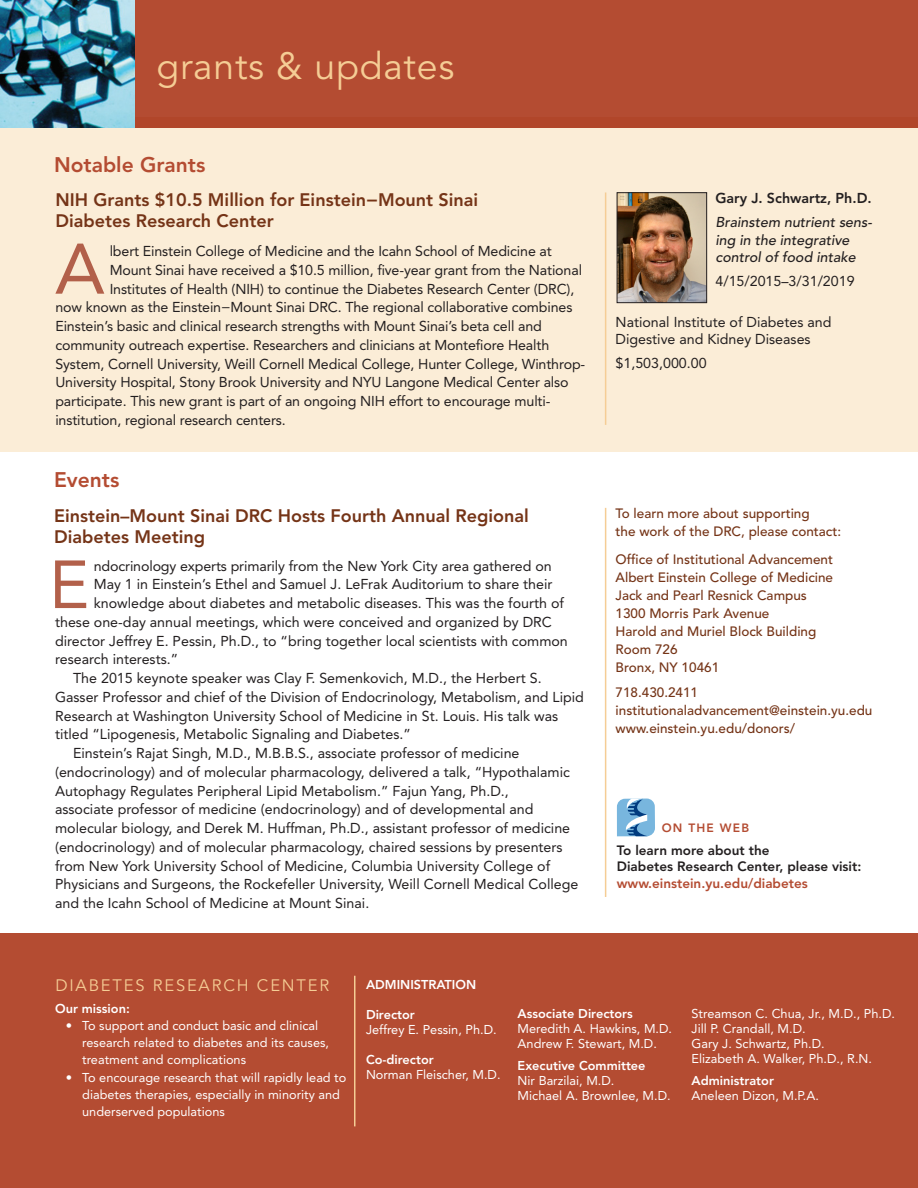
<style>
.page{position:relative;width:918px;height:1188px;background:#fff}
.page>*{position:absolute;margin:0;border:0;box-sizing:border-box;transform-origin:0 0}
.t1{font:70.8px "Avenir";color:#b2604a}
.t2{font:67.2px "Avenir";color:#b2604a}
.t3{font:37.5px "Avenir";letter-spacing:.02em;color:#f5cd95}
.t4{font:800 21px "Avenir";color:#b44c32}
.Faculty_Name{font:800 18px/21px "Avenir";color:#753417}
.Faculty_Name-2{font:16.5px "Avenir";letter-spacing:.11em;color:#f5cd95}
.Body_-_9_5_Roman{font:14.25px/18.8px "Avenir";color:#231f20}
.Body_-_9_5_Roman-2{font:italic 500 14.25px/17.2px "Avenir";color:#231f20}
.Body_-_9_5_Roman-3{font:800 14.25px "Avenir";color:#231f20}
.Faculty_Name-3{font:500 13.5px/18px "Avenir";color:#753417}
.t5{font:800 13.5px/16.5px "Avenir";color:#231f20}
.t6{font:12.75px/17.2px "Avenir";color:#fff}
.Director_message{font:800 12.75px/15px "Avenir";color:#fff}
.On_the_web{font:800 12px "Avenir";letter-spacing:.1em;color:#b44c32}
.s1{color:#b44c32}
.s2{font-weight:400}
</style>
<div class="page">
<div style="left:0;top:117px;width:918px;height:334px;background:#fbedd7"></div>
<div style="left:0;top:0;width:918px;height:127px;background:#b44c32"></div>
<img style="left:0;top:0;width:135px;height:127px">
<div style="left:0;top:933px;width:918px;height:255px;background:#b44c32"></div>
<hr style="left:354px;top:976px;width:2px;height:150px;background:#f5cd95">
<hr style="left:605px;top:192px;width:1px;height:233px;background:#f5cd95">
<hr style="left:605px;top:508px;width:1px;height:389px;background:#f5cd95">
<svg style="left:617px;top:798px;width:38px;height:38px"></svg>
<img style="left:619px;top:194px;width:86px;height:107px">
<div style="left:617px;top:192px;width:90px;height:111px;border:1px solid #231f20"></div>
<p class="t3" style="left:156px;top:44px;width:300px">grants &amp; updates</p>
<p class="t4" style="left:54px;top:153px;width:153px">Notable Grants</p>
<p class="Faculty_Name" style="left:55px;top:189px;width:424px">NIH Grants $10.5 Million for Einstein−Mount Sinai<br>Diabetes Research Center</p>
<p class="t1" style="left:55px;top:228px;width:51px">A</p>
<p class="Body_-_9_5_Roman" style="left:110px;top:242px;width:444px">lbert Einstein College of Medicine and the Icahn School of Medicine at</p>
<p class="Body_-_9_5_Roman" style="left:110px;top:261px;width:474px">Mount Sinai have received a $10.5 million, five-year grant from the National</p>
<p class="Body_-_9_5_Roman" style="left:110px;top:279px;width:466px">Institutes of Health (NIH) to continue the Diabetes Research Center (DRC),</p>
<p class="Body_-_9_5_Roman" style="left:55px;top:298px;width:519px">now known as the Einstein−Mount Sinai DRC. The regional collaborative combines</p>
<p class="Body_-_9_5_Roman" style="left:55px;top:317px;width:488px">Einstein’s basic and clinical research strengths with Mount Sinai’s beta cell and</p>
<p class="Body_-_9_5_Roman" style="left:55px;top:336px;width:495px">community outreach expertise. Researchers and clinicians at Montefiore Health</p>
<p class="Body_-_9_5_Roman" style="left:55px;top:354px;width:531px">System, Cornell University, Weill Cornell Medical College, Hunter College, Winthrop-</p>
<p class="Body_-_9_5_Roman" style="left:55px;top:373px;width:515px">University Hospital, Stony Brook University and NYU Langone Medical Center also</p>
<p class="Body_-_9_5_Roman" style="left:55px;top:392px;width:497px">participate. This new grant is part of an ongoing NIH effort to encourage multi-</p>
<p class="Body_-_9_5_Roman" style="left:55px;top:411px;width:232px">institution, regional research centers.</p>
<p class="t4" style="left:54px;top:468px;width:67px">Events</p>
<p class="Faculty_Name" style="left:54px;top:505px;width:476px">Einstein–Mount Sinai DRC Hosts Fourth Annual Regional<br>Diabetes Meeting</p>
<p class="t2" style="left:49px;top:546px;width:41px">E</p>
<p class="Body_-_9_5_Roman" style="left:94px;top:556px;width:460px">ndocrinology experts primarily from the New York City area gathered on</p>
<p class="Body_-_9_5_Roman" style="left:94px;top:575px;width:460px">May 1 in Einstein’s Ethel and Samuel J. LeFrak Auditorium to share their</p>
<p class="Body_-_9_5_Roman" style="left:94px;top:594px;width:472px">knowledge about diabetes and metabolic diseases. This was the fourth of</p>
<p class="Body_-_9_5_Roman" style="left:55px;top:613px;width:498px">these one-day annual meetings, which were conceived and organized by DRC</p>
<p class="Body_-_9_5_Roman" style="left:55px;top:631px;width:514px">director Jeffrey E. Pessin, Ph.D., to “bring together local scientists with common</p>
<p class="Body_-_9_5_Roman" style="left:55px;top:650px;width:125px">research interests.”</p>
<p class="Body_-_9_5_Roman" style="left:55px;top:669px;width:530px;text-indent:18px">The 2015 keynote speaker was Clay F. Semenkovich, M.D., the Herbert S.<br>Gasser Professor and chief of the Division of Endocrinology, Metabolism, and Lipid Research at Washington University School of Medicine in St. Louis. His talk was titled “Lipogenesis, Metabolic Signaling and Diabetes.”</p>
<p class="Body_-_9_5_Roman" style="left:55px;top:744px;width:525px;text-indent:18px">Einstein’s Rajat Singh, M.D., M.B.B.S., associate professor of medicine (endocrinology) and of molecular pharmacology, delivered a talk, “Hypothalamic Autophagy Regulates Peripheral Lipid Metabolism.” Fajun Yang, Ph.D.,<br>associate professor of medicine (endocrinology) and of developmental and molecular biology, and Derek M. Huffman, Ph.D., assistant professor of medicine (endocrinology) and of molecular pharmacology, chaired sessions by presenters from New York University School of Medicine, Columbia University College of Physicians and Surgeons, the Rockefeller University, Weill Cornell Medical College and the Icahn School of Medicine at Mount Sinai.</p>
<p class="Body_-_9_5_Roman-3" style="left:716px;top:190px;width:158px">Gary J. Schwartz, Ph.D.</p>
<p class="Body_-_9_5_Roman-2" style="left:716px;top:214px;width:158px">Brainstem nutrient sens&shy;ing in the integrative control of food intake</p>
<p class="Body_-_9_5_Roman" style="left:716px;top:272px;width:141px">4/15/2015–3/31/2019</p>
<p class="Body_-_9_5_Roman" style="left:616px;top:314px;width:217px;line-height:17.2px">National Institute of Diabetes and<br>Digestive and Kidney Diseases</p>
<p class="Body_-_9_5_Roman" style="left:616px;top:354px;width:93px">$1,503,000.00</p>
<p class="Faculty_Name-3" style="left:616px;top:505px;width:227px">To learn more about supporting<br>the work of the DRC, please contact:</p>
<p class="Faculty_Name-3" style="left:616px;top:551px;width:219px">Office of Institutional Advancement</p>
<p class="Faculty_Name-3" style="left:616px;top:569px;width:219px">Albert Einstein College of Medicine</p>
<p class="Faculty_Name-3" style="left:616px;top:587px;width:193px">Jack and Pearl Resnick Campus</p>
<p class="Faculty_Name-3" style="left:616px;top:605px;width:155px">1300 Morris Park Avenue</p>
<p class="Faculty_Name-3" style="left:616px;top:623px;width:202px">Harold and Muriel Block Building<br>Room 726</p>
<p class="Faculty_Name-3" style="left:616px;top:659px;width:105px">Bronx, NY 10461</p>
<p class="Faculty_Name-3" style="left:616px;top:684px;width:84px">718.430.2411</p>
<p class="Faculty_Name-3" style="left:616px;top:702px;width:258px">institutionaladvancement@einstein.yu.edu</p>
<p class="Faculty_Name-3" style="left:616px;top:720px;width:181px">www.einstein.yu.edu/donors/</p>
<p class="On_the_web" style="left:662px;top:820px;width:89px">ON THE WEB</p>
<p class="t5" style="left:617px;top:842px;width:246px">To learn more about the<br>Diabetes Research Center, please visit: <span class="s1">www.einstein.yu.edu/diabetes</span></p>
<p class="Faculty_Name-2" style="left:55px;top:976px;width:275px">DIABETES RESEARCH CENTER</p>
<p class="Director_message" style="left:55px;top:1001px;width:76px">Our mission:</p>
<p class="t6" style="left:82px;top:1017px;width:248px;text-indent:-16px">• To support and conduct basic and clinical research related to diabetes and its causes, treatment and complications</p>
<p class="t6" style="left:82px;top:1069px;width:266px;text-indent:-16px">• To encourage research that will rapidly lead to diabetes therapies, especially in minority and underserved populations</p>
<p class="Director_message" style="left:366px;top:977px;width:112px">ADMINISTRATION</p>
<p class="Director_message" style="left:366px;top:1007px;width:50px">Director</p>
<p class="t6" style="left:366px;top:1021px;width:132px">Jeffrey E. Pessin, Ph.D.</p>
<p class="Director_message" style="left:366px;top:1052px;width:69px">Co-director</p>
<p class="t6" style="left:366px;top:1066px;width:136px">Norman Fleischer, M.D.</p>
<p class="Director_message" style="left:518px;top:1006px;width:117px">Associate Directors</p>
<p class="t6" style="left:518px;top:1020px;width:156px">Meredith A. Hawkins, M.D.</p>
<p class="t6" style="left:518px;top:1035px;width:141px">Andrew F. Stewart, M.D.</p>
<p class="Director_message" style="left:518px;top:1058px;width:129px">Executive Committee<br><span class="s2">Nir Barzilai, M.D.</span></p>
<p class="t6" style="left:518px;top:1087px;width:155px">Michael A. Brownlee, M.D.</p>
<p class="t6" style="left:692px;top:1005px;width:205px">Streamson C. Chua, Jr., M.D., Ph.D.</p>
<p class="t6" style="left:692px;top:1020px;width:116px">Jill P. Crandall, M.D.</p>
<p class="t6" style="left:692px;top:1035px;width:135px">Gary J. Schwartz, Ph.D.</p>
<p class="t6" style="left:692px;top:1050px;width:182px">Elizabeth A. Walker, Ph.D., R.N.</p>
<p class="Director_message" style="left:692px;top:1073px;width:84px">Administrator</p>
<p class="t6" style="left:692px;top:1087px;width:129px">Aneleen Dizon, M.P.A.</p>
</div>
